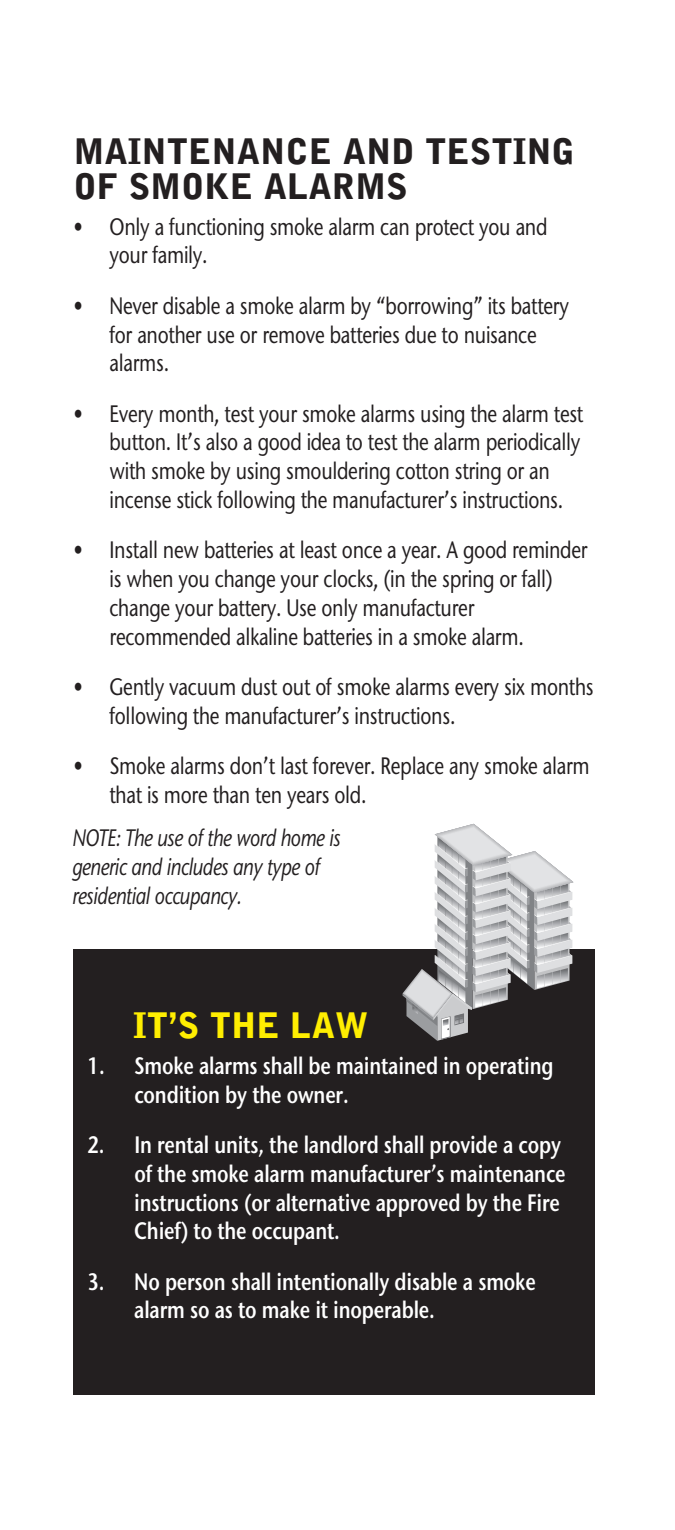
<style>
.page{position:relative;width:675px;height:1530px;background:#fff}
.page>*{position:absolute;margin:0;border:0;box-sizing:border-box;transform-origin:0 0}
.t1{font:900 35px/35px "Bell Gothic";color:#231f20}
.t2{font:900 35px "Bell Gothic";color:#ffee01}
.t3{font:500 23.75px/28.8px "ITC Stone Sans";letter-spacing:-.015em;color:#231f20;scale:.8 1}
.t4{font:600 23.75px/28.8px "ITC Stone Sans";letter-spacing:-.01em;color:#fff;scale:.8 1}
.t5{font:italic 23.75px/28.8px "ITC Stone Sans";letter-spacing:-.03em;color:#231f20;scale:.8 1}
.s1{font-family:"Bell Gothic";font-weight:900}
</style>
<div class="page">
<div style="left:73px;top:949px;width:522px;height:446px;background:#231f20"></div>
<svg style="left:403px;top:824px;width:171px;height:217px"></svg>
<h1 class="t1" style="left:73px;top:134px;width:503px">MAINTENAN CE AN D TESTIN G<br>OF SMOKE ALARMS</h1>
<p class="t3" style="left:110px;top:212px;width:549px;text-indent:-36px"><span class="s1">•</span> Only a functioning smoke alarm can protect you and your family.</p>
<p class="t3" style="left:110px;top:291px;width:576px;text-indent:-36px"><span class="s1">•</span> Never disable a smoke alarm by “borrowing” its battery for another use or remove batteries due to nuisance alarms.</p>
<p class="t3" style="left:110px;top:399px;width:594px;text-indent:-36px"><span class="s1">•</span> Every month, test your smoke alarms using the alarm test button. It’s also a good idea to test the alarm periodically with smoke by using smouldering cotton string or an incense stick following the manufacturer’s instructions.</p>
<p class="t3" style="left:110px;top:536px;width:599px;text-indent:-36px"><span class="s1">•</span> Install new batteries at least once a year. A good reminder is when you change your clocks, (in the spring or fall) change your battery. Use only manufacturer recommended alkaline batteries in a smoke alarm.</p>
<p class="t3" style="left:110px;top:672px;width:607px;text-indent:-36px"><span class="s1">•</span> Gently vacuum dust out of smoke alarms every six months following the manufacturer’s instructions.</p>
<p class="t3" style="left:110px;top:751px;width:602px;text-indent:-36px"><span class="s1">•</span> Smoke alarms don’t last forever. Replace any smoke alarm that is more than ten years old.</p>
<p class="t5" style="left:72px;top:824px;width:337px">NOTE: The use of the word home is generic and includes any type of residential occupancy.</p>
<h1 class="t2" style="left:133px;top:1005px;width:237px">IT’S THE LAW</h1>
<p class="t4" style="left:134px;top:1051px;width:525px;text-indent:-47px">1. Smoke alarms shall be maintained in operating condition by the owner.</p>
<p class="t4" style="left:134px;top:1130px;width:541px;text-indent:-47px">2. In rental units, the landlord shall provide a copy of the smoke alarm manufacturer’s maintenance instructions (or alternative approved by the Fire Chief) to the occupant.</p>
<p class="t4" style="left:134px;top:1267px;width:503px;text-indent:-47px">3. No person shall intentionally disable a smoke alarm so as to make it inoperable.</p>
</div>
